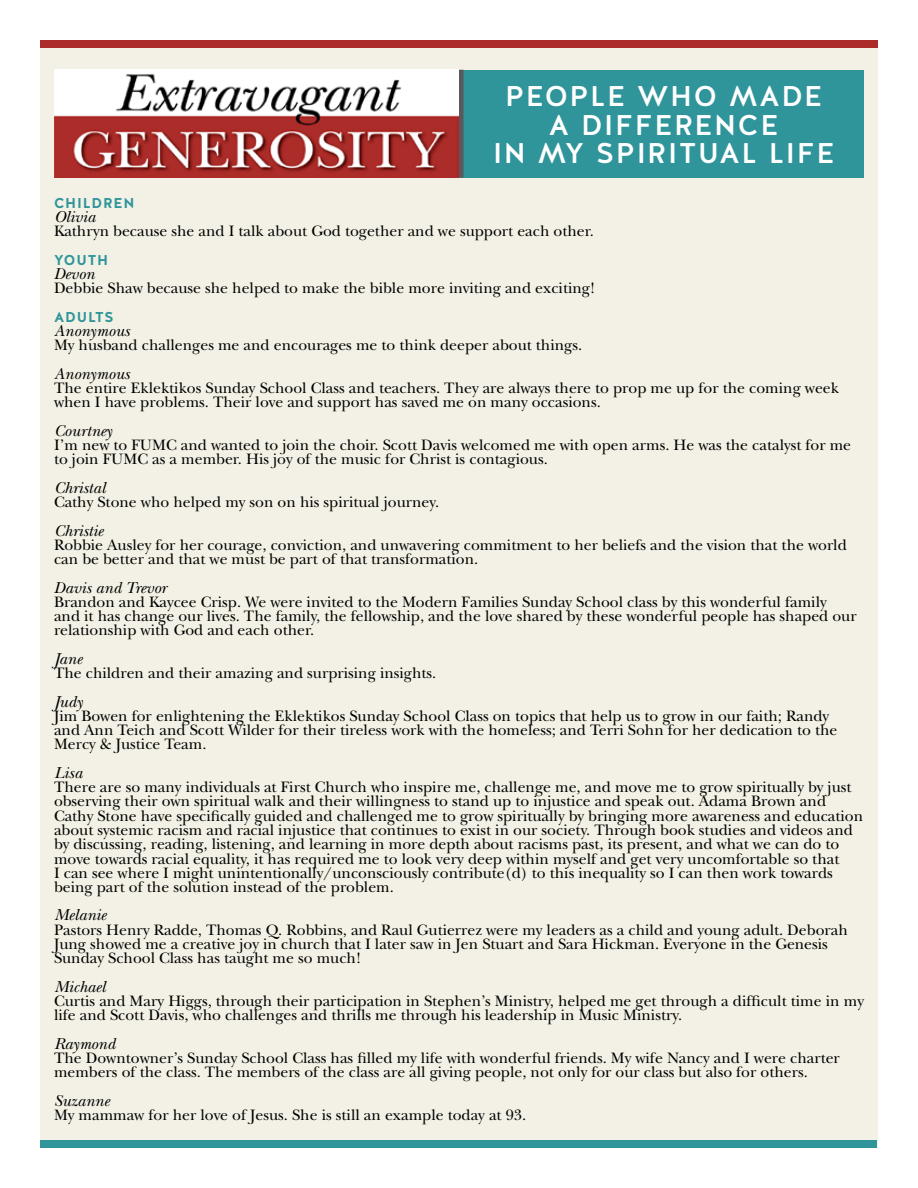
<style>
.page{position:relative;width:918px;height:1188px;background:#fff}
.page>*{position:absolute;margin:0;border:0;box-sizing:border-box;transform-origin:0 0}
.t1{font:500 28.5px/28.5px "Halis R";letter-spacing:.06em;color:#fff;text-align:center}
.t2{font:italic 16.5px "New Baskerville Std";color:#000}
.t3{font:15.75px/14.2px "New Baskerville Std";color:#000}
.t4{font:700 14.25px "Halis R";letter-spacing:.06em;color:#2f959a}
</style>
<div class="page">
<div style="left:40px;top:40px;width:838px;height:1108px;background:#f3f1e5"></div>
<div style="left:40px;top:40px;width:838px;height:8px;background:#ab2c29"></div>
<div style="left:40px;top:1140px;width:837px;height:8px;background:#2f959a"></div>
<div style="left:459px;top:70px;width:405px;height:108px;background:#2f959a"></div>
<img style="left:54px;top:70px;width:405px;height:108px">
<div style="left:459px;top:70px;width:5px;height:108px;background:#58595b"></div>
<h1 class="t1" style="left:493px;top:82px;width:343px">PEOPLE WHO MADE<br>A DIFFERENCE<br>IN MY SPIRITUAL LIFE</h1>
<p class="t4" style="left:54px;top:194px;width:82px">CHILDREN</p>
<p class="t2" style="left:54px;top:207px;width:43px">Olivia</p>
<p class="t3" style="left:54px;top:224px;width:541px">Kathryn because she and I talk about God together and we support each other.</p>
<p class="t4" style="left:54px;top:251px;width:56px">YOUTH</p>
<p class="t2" style="left:54px;top:264px;width:42px">Devon</p>
<p class="t3" style="left:54px;top:281px;width:543px">Debbie Shaw because she helped to make the bible more inviting and exciting!</p>
<p class="t4" style="left:54px;top:308px;width:61px">ADULTS</p>
<p class="t2" style="left:54px;top:321px;width:77px">Anonymous</p>
<p class="t3" style="left:54px;top:338px;width:530px">My husband challenges me and encourages me to think deeper about things.</p>
<p class="t2" style="left:54px;top:364px;width:77px">Anonymous</p>
<p class="t3" style="left:54px;top:381px;width:786px">The entire Eklektikos Sunday School Class and teachers. They are always there to prop me up for the coming week when I have problems. Their love and support has saved me on many occasions.</p>
<p class="t2" style="left:54px;top:421px;width:60px">Courtney</p>
<p class="t3" style="left:54px;top:438px;width:799px">I’m new to FUMC and wanted to join the choir. Scott Davis welcomed me with open arms. He was the catalyst for me to join FUMC as a member. His joy of the music for Christ is contagious.</p>
<p class="t2" style="left:54px;top:478px;width:53px">Christal</p>
<p class="t3" style="left:54px;top:495px;width:387px">Cathy Stone who helped my son on his spiritual journey.</p>
<p class="t2" style="left:54px;top:521px;width:51px">Christie</p>
<p class="t3" style="left:54px;top:538px;width:794px">Robbie Ausley for her courage, conviction, and unwavering commitment to her beliefs and the vision that the world can be better and that we must be part of that transformation.</p>
<p class="t2" style="left:54px;top:578px;width:114px">Davis and Trevor</p>
<p class="t3" style="left:54px;top:595px;width:804px">Brandon and Kaycee Crisp. We were invited to the Modern Families Sunday School class by this wonderful family and it has change our lives. The family, the fellowship, and the love shared by these wonderful people has shaped our relationship with God and each other.</p>
<p class="t2" style="left:54px;top:649px;width:30px">Jane</p>
<p class="t3" style="left:54px;top:666px;width:384px">The children and their amazing and surprising insights.</p>
<p class="t2" style="left:54px;top:692px;width:30px">Judy</p>
<p class="t3" style="left:54px;top:709px;width:785px">Jim Bowen for enlightening the Eklektikos Sunday School Class on topics that help us to grow in our faith; Randy and Ann Teich and Scott Wilder for their tireless work with the homeless; and Terri Sohn for her dedication to the<br>Mercy &amp; Justice Team.</p>
<p class="t2" style="left:54px;top:763px;width:30px">Lisa</p>
<p class="t3" style="left:54px;top:780px;width:811px">There are so many individuals at First Church who inspire me, challenge me, and move me to grow spiritually by just observing their own spiritual walk and their willingness to stand up to injustice and speak out. Adama Brown and Cathy Stone have specifically guided and challenged me to grow spiritually by bringing more awareness and education about systemic racism and racial injustice that continues to exist in our society. Through book studies and videos and by discussing, reading, listening, and learning in more depth about racisms past, its present, and what we can do to move towards racial equality, it has required me to look very deep within myself and get very uncomfortable so that<br>I can see where I might unintentionally/unconsciously contribute(d) to this inequality so I can then work towards being part of the solution instead of the problem.</p>
<p class="t2" style="left:54px;top:906px;width:54px">Melanie</p>
<p class="t3" style="left:54px;top:923px;width:795px">Pastors Henry Radde, Thomas Q. Robbins, and Raul Gutierrez were my leaders as a child and young adult. Deborah<br>Jung showed me a creative joy in church that I later saw in Jen Stuart and Sara Hickman. Everyone in the Genesis<br>Sunday School Class has taught me so much!</p>
<p class="t2" style="left:54px;top:977px;width:53px">Michael</p>
<p class="t3" style="left:54px;top:994px;width:811px">Curtis and Mary Higgs, through their participation in Stephen’s Ministry, helped me get through a difficult time in my life and Scott Davis, who challenges and thrills me through his leadership in Music Ministry.</p>
<p class="t2" style="left:54px;top:1034px;width:63px">Raymond</p>
<p class="t3" style="left:54px;top:1051px;width:787px">The Downtowner’s Sunday School Class has filled my life with wonderful friends. My wife Nancy and I were charter members of the class. The members of the class are all giving people, not only for our class but also for others.</p>
<p class="t2" style="left:54px;top:1091px;width:57px">Suzanne</p>
<p class="t3" style="left:54px;top:1108px;width:474px">My mammaw for her love of Jesus. She is still an example today at 93.</p>
</div>
